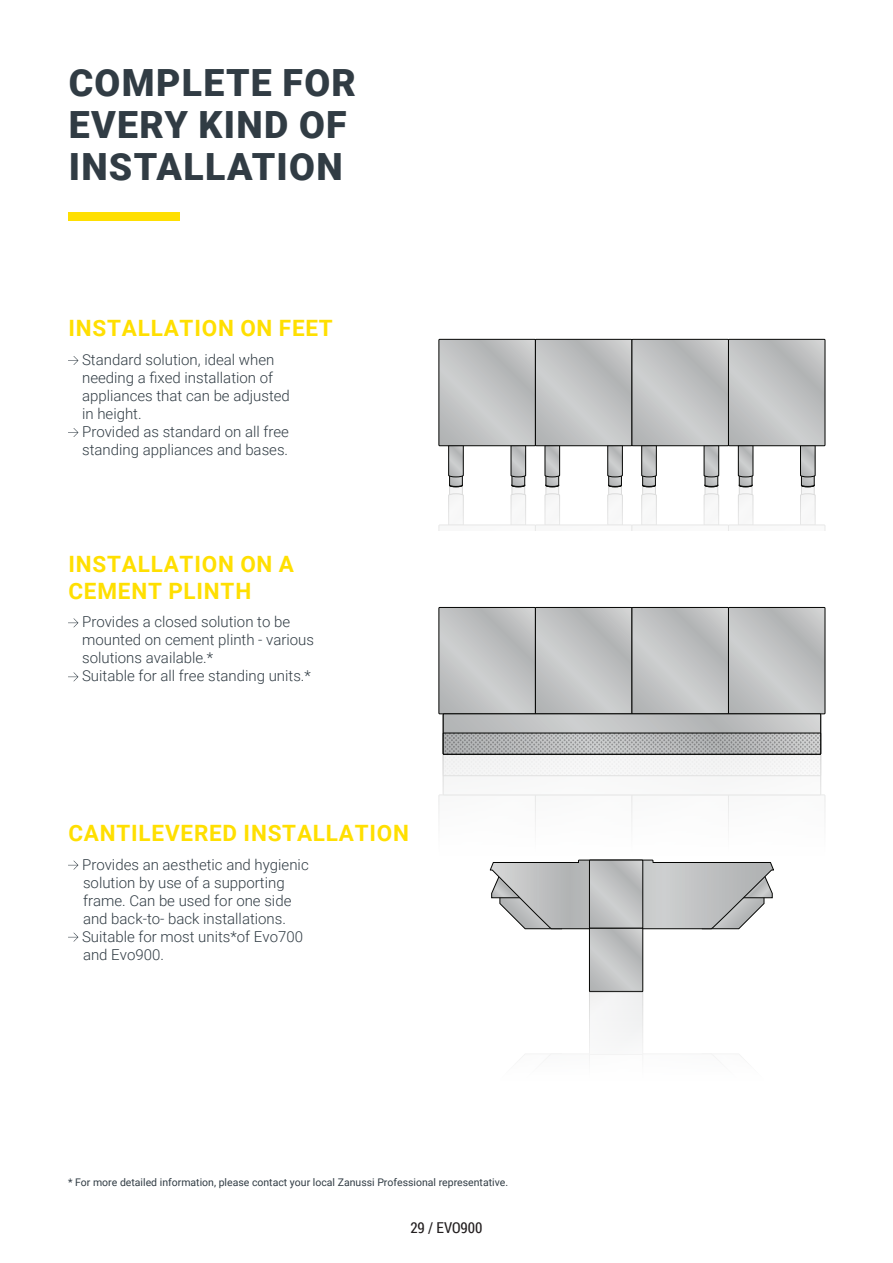
<style>
.page{position:relative;width:893px;height:1263px;background:#fff}
.page>*{position:absolute;margin:0;border:0;box-sizing:border-box;transform-origin:0 0}
.TITOLETTI_GRIGI{font:900 37.5px "Roboto";letter-spacing:.035em;color:#313c44}
.TITOLI_PARAGRAFI_GIA{font:700 22.5px "Roboto";letter-spacing:.035em;color:#ffdf01}
.testo_light_10pt{font:300 15px/18px "Roboto";color:#313c44}
.Elenco_con_frecce{font:300 15px/18px "Roboto";color:#313c44}
.t1{font:15px "Roboto Condensed";color:#231f20}
.note{font:10.5px "Roboto";color:#313c44}
</style>
<div class="page">
<svg style="left:68px;top:356px;width:10px;height:9px"></svg>
<svg style="left:68px;top:428px;width:10px;height:9px"></svg>
<svg style="left:68px;top:618px;width:10px;height:9px"></svg>
<svg style="left:68px;top:672px;width:10px;height:9px"></svg>
<svg style="left:68px;top:861px;width:10px;height:8px"></svg>
<svg style="left:68px;top:933px;width:10px;height:8px"></svg>
<svg style="left:439px;top:339px;width:386px;height:191px"></svg>
<div style="left:728px;top:339px;width:97px;height:107px;border:1px solid #040503"></div>
<svg style="left:439px;top:607px;width:386px;height:452px"></svg>
<div style="left:589px;top:1054px;width:54px;height:69px;border:1px solid #040503"></div>
<div style="left:68px;top:213px;width:112px;height:8px;background:#ffdf01"></div>
<p class="TITOLETTI_GRIGI" style="left:69px;top:57px;width:289px">COMPLETE FOR</p>
<p class="TITOLETTI_GRIGI" style="left:69px;top:99px;width:280px">EVERY KIND OF</p>
<p class="TITOLETTI_GRIGI" style="left:69px;top:141px;width:276px">INSTALLATION</p>
<p class="TITOLI_PARAGRAFI_GIA" style="left:68px;top:313px;width:266px">INSTALLATION ON FEET</p>
<p class="testo_light_10pt" style="left:82px;top:350px;width:209px">Standard solution, ideal when needing a fixed installation of appliances that can be adjusted in height.</p>
<p class="testo_light_10pt" style="left:82px;top:422px;width:208px">Provided as standard on all free standing appliances and bases.</p>
<p class="TITOLI_PARAGRAFI_GIA" style="left:68px;top:548px;width:227px">INSTALLATION ON A</p>
<p class="TITOLI_PARAGRAFI_GIA" style="left:68px;top:575px;width:184px">CEMENT PLINTH</p>
<p class="testo_light_10pt" style="left:82px;top:612px;width:233px">Provides a closed solution to be mounted on cement plinth - various solutions available.*</p>
<p class="testo_light_10pt" style="left:82px;top:666px;width:230px">Suitable for all free standing units.*</p>
<p class="TITOLI_PARAGRAFI_GIA" style="left:68px;top:817px;width:342px">CANTILEVERED INSTALLATION</p>
<p class="Elenco_con_frecce" style="left:82px;top:855px;width:228px">Provides an aesthetic and hygienic solution by use of a supporting frame. Can be used for one side and back-to- back installations.</p>
<p class="Elenco_con_frecce" style="left:82px;top:927px;width:222px">Suitable for most units*of Evo700 and Evo900.</p>
<p class="note" style="left:68px;top:1175px;width:442px">* For more detailed information, please contact your local Zanussi Professional representative.</p>
<p class="t1" style="left:410px;top:1217px;width:74px">29 / EVO900</p>
</div>
